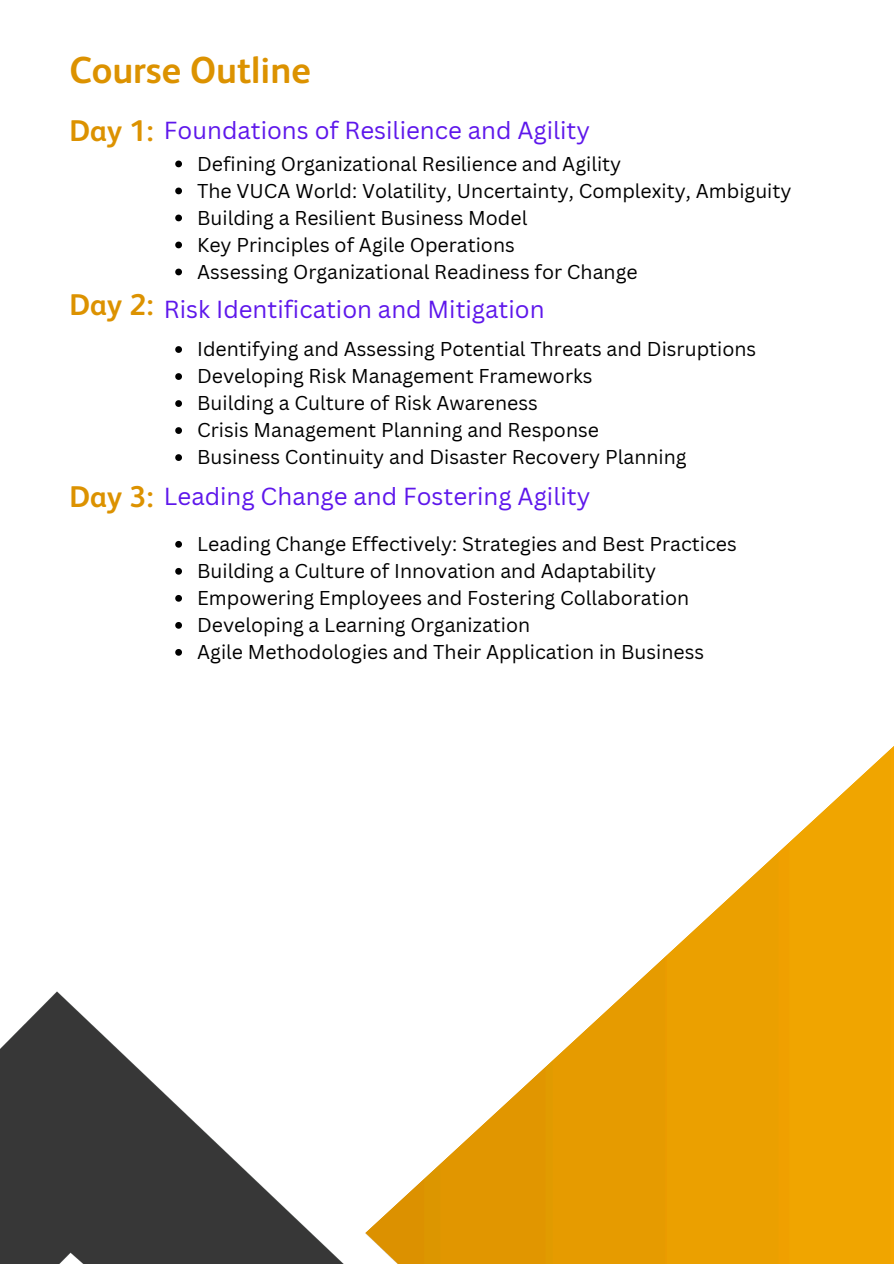
<style>
.page{position:relative;width:894px;height:1264px;background:#fff}
.page>*{position:absolute;margin:0;border:0;box-sizing:border-box;transform-origin:0 0}
.t1{font:700 37.5px "FS Albert Arabic";color:#dc9200}
.t2{font:700 30px "FS Albert Arabic";color:#dc9200}
.t3{font:24px "Canva Sans";color:#5e17eb}
.t4{font:19.5px "Canva Sans";color:#000}
</style>
<div class="page">
<img style="left:0;top:991px;width:893px;height:272px">
<svg style="left:164px;top:540px;width:729px;height:711px"></svg>
<svg style="left:175px;top:160px;width:7px;height:7px"></svg>
<svg style="left:175px;top:187px;width:7px;height:7px"></svg>
<svg style="left:175px;top:214px;width:7px;height:7px"></svg>
<svg style="left:175px;top:241px;width:7px;height:7px"></svg>
<svg style="left:175px;top:268px;width:7px;height:7px"></svg>
<svg style="left:175px;top:346px;width:7px;height:7px"></svg>
<svg style="left:175px;top:373px;width:7px;height:7px"></svg>
<svg style="left:175px;top:400px;width:7px;height:7px"></svg>
<svg style="left:175px;top:427px;width:7px;height:7px"></svg>
<svg style="left:175px;top:454px;width:7px;height:7px"></svg>
<svg style="left:175px;top:541px;width:7px;height:6px"></svg>
<svg style="left:175px;top:568px;width:7px;height:6px"></svg>
<svg style="left:175px;top:595px;width:7px;height:6px"></svg>
<svg style="left:175px;top:622px;width:7px;height:6px"></svg>
<svg style="left:175px;top:649px;width:7px;height:6px"></svg>
<p class="t1" style="left:69px;top:48px;width:243px">Course Outline</p>
<p class="t2" style="left:69px;top:113px;width:86px">Day 1:</p>
<p class="t3" style="left:164px;top:113px;width:427px">Foundations of Resilience and Agility</p>
<p class="t4" style="left:197px;top:150px;width:425px">Defining Organizational Resilience and Agility</p>
<h3 class="t4" style="left:197px;top:177px;width:595px">The VUCA World: Volatility, Uncertainty, Complexity, Ambiguity</h3>
<p class="t4" style="left:197px;top:204px;width:332px">Building a Resilient Business Model</p>
<p class="t4" style="left:197px;top:231px;width:319px">Key Principles of Agile Operations</p>
<p class="t4" style="left:197px;top:258px;width:442px">Assessing Organizational Readiness for Change</p>
<p class="t2" style="left:69px;top:287px;width:86px">Day 2:</p>
<p class="t3" style="left:164px;top:292px;width:382px">Risk Identification and Mitigation</p>
<p class="t4" style="left:197px;top:335px;width:560px">Identifying and Assessing Potential Threats and Disruptions</p>
<p class="t4" style="left:197px;top:362px;width:397px">Developing Risk Management Frameworks</p>
<h3 class="t4" style="left:197px;top:389px;width:342px">Building a Culture of Risk Awareness</h3>
<p class="t4" style="left:197px;top:416px;width:403px">Crisis Management Planning and Response</p>
<p class="t4" style="left:197px;top:443px;width:491px">Business Continuity and Disaster Recovery Planning</p>
<p class="t2" style="left:69px;top:479px;width:86px">Day 3:</p>
<h2 class="t3" style="left:164px;top:479px;width:427px">Leading Change and Fostering Agility</h2>
<p class="t4" style="left:197px;top:530px;width:541px">Leading Change Effectively: Strategies and Best Practices</p>
<p class="t4" style="left:197px;top:557px;width:460px">Building a Culture of Innovation and Adaptability</p>
<p class="t4" style="left:197px;top:584px;width:493px">Empowering Employees and Fostering Collaboration</p>
<p class="t4" style="left:197px;top:611px;width:334px">Developing a Learning Organization</p>
<p class="t4" style="left:197px;top:638px;width:508px">Agile Methodologies and Their Application in Business</p>
</div>
